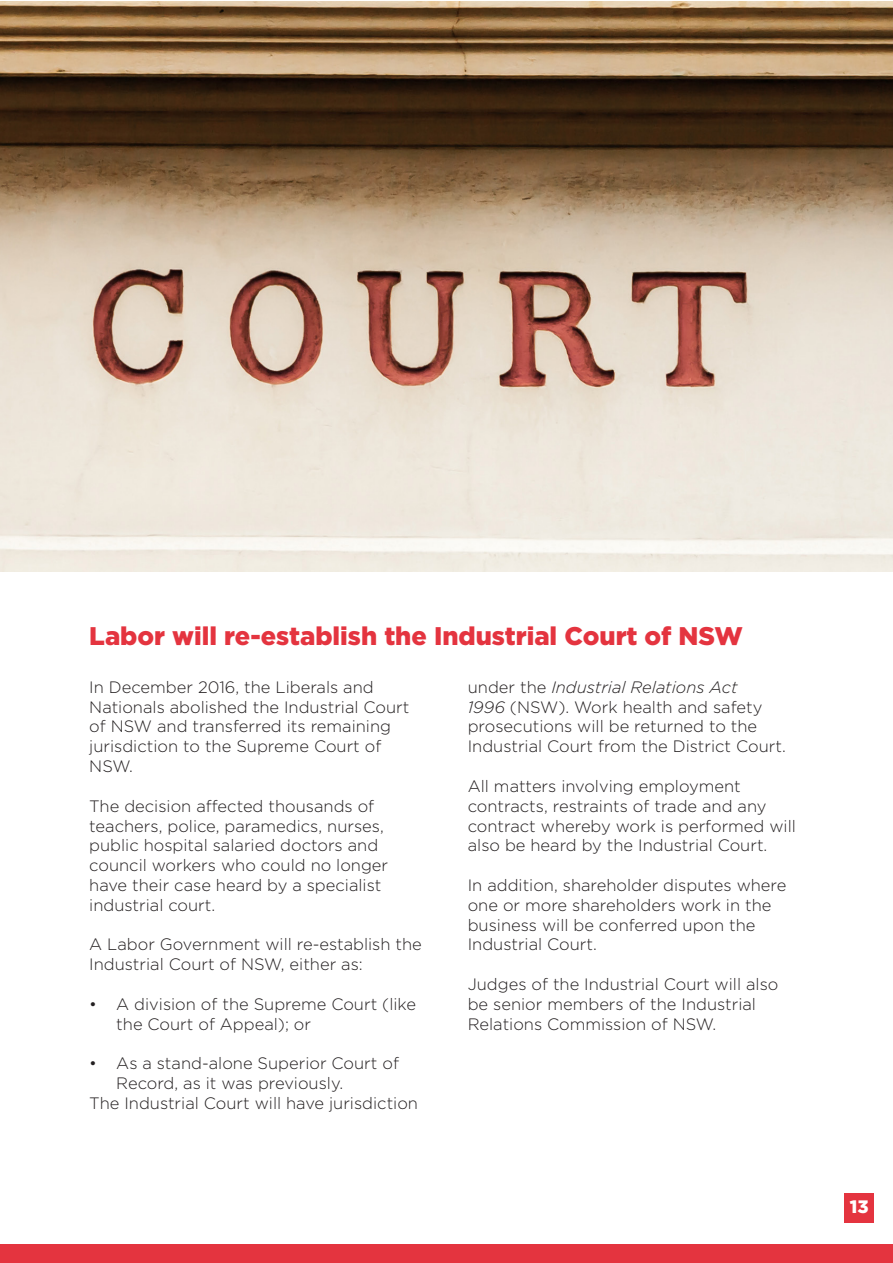
<style>
.page{position:relative;width:893px;height:1263px;background:#fff}
.page>*{position:absolute;margin:0;border:0;box-sizing:border-box;transform-origin:0 0}
.t1{font:900 25.5px "Gotham";color:#e4343f}
.t2{font:900 18px "Gotham";color:#fff}
.t3{font:300 16.5px/19.8px "Gotham";color:#231f20}
.s1{font-style:italic}
</style>
<div class="page">
<div style="left:844px;top:1193px;width:30px;height:29px;background:#e4343f"></div>
<div style="left:0;top:1244px;width:893px;height:19px;background:#e4343f"></div>
<img style="left:0;top:1px;width:893px;height:571px">
<p class="t1" style="left:89px;top:618px;width:655px">Labor will re-establish the Industrial Court of NSW</p>
<p class="t3" style="left:89px;top:677px;width:322px">In December 2016, the Liberals and<br>Nationals abolished the Industrial Court of NSW and transferred its remaining jurisdiction to the Supreme Court of<br>NSW.</p>
<p class="t3" style="left:89px;top:795px;width:300px">The decision affected thousands of teachers, police, paramedics, nurses, public hospital salaried doctors and council workers who could no longer have their case heard by a specialist industrial court.</p>
<p class="t3" style="left:89px;top:934px;width:334px">A Labor Government will re‑establish the<br>Industrial Court of NSW, either as:</p>
<p class="t3" style="left:116px;top:993px;width:301px;text-indent:-27px">• A division of the Supreme Court (like the Court of Appeal); or</p>
<p class="t3" style="left:116px;top:1053px;width:284px;text-indent:-27px">• As a stand-alone Superior Court of<br>Record, as it was previously.</p>
<p class="t3" style="left:89px;top:1092px;width:330px">The Industrial Court will have jurisdiction</p>
<p class="t3" style="left:468px;top:677px;width:320px">under the <span class="s1">Industrial Relations Act<br>1996</span> (NSW). Work health and safety prosecutions will be returned to the Industrial Court from the District Court.</p>
<p class="t3" style="left:468px;top:776px;width:330px">All matters involving employment contracts, restraints of trade and any contract whereby work is performed will also be heard by the Industrial Court.</p>
<p class="t3" style="left:468px;top:875px;width:320px">In addition, shareholder disputes where one or more shareholders work in the business will be conferred upon the<br>Industrial Court.</p>
<p class="t3" style="left:468px;top:974px;width:312px">Judges of the Industrial Court will also be senior members of the Industrial<br>Relations Commission of NSW.</p>
<p class="t2" style="left:850px;top:1194px;width:20px">13</p>
</div>
